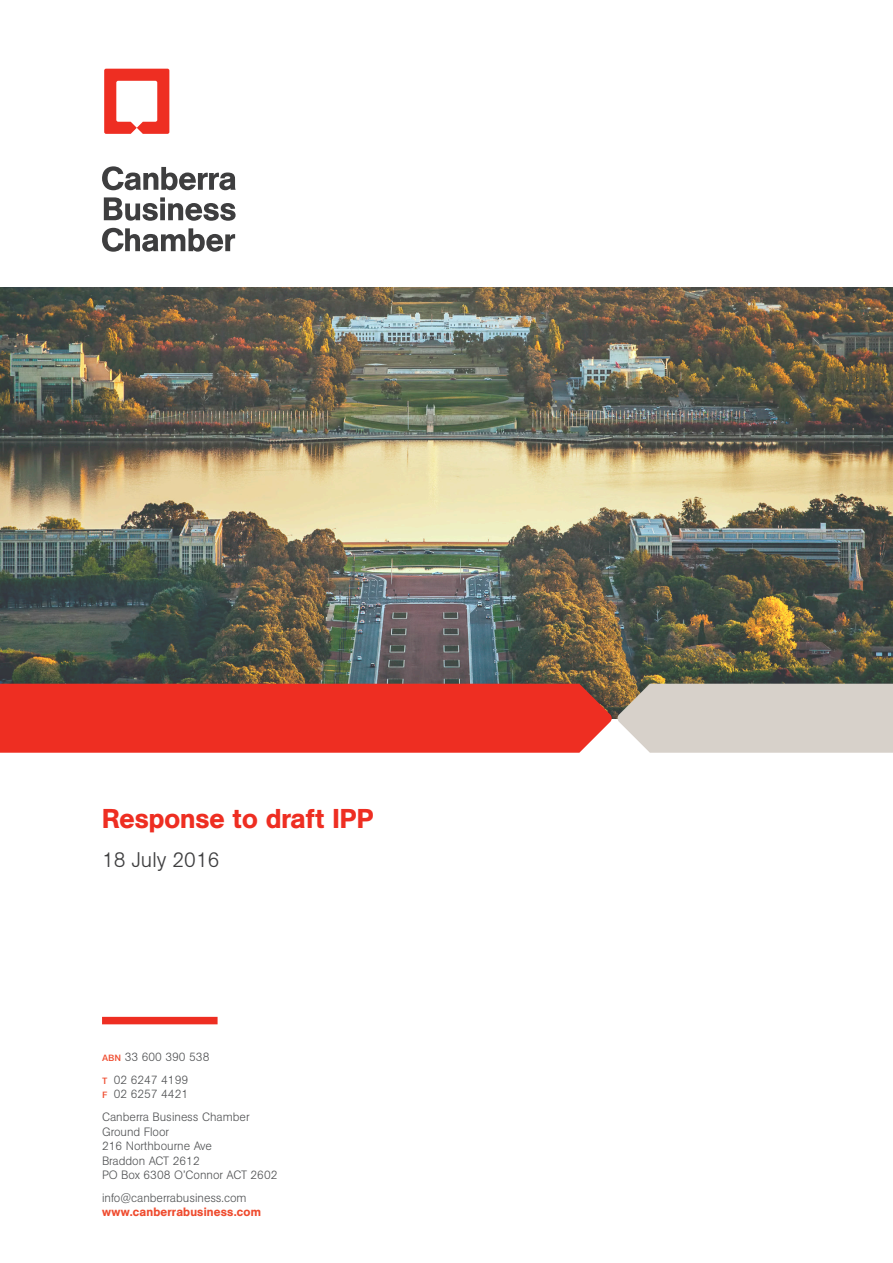
<style>
.page{position:relative;width:893px;height:1263px;background:#fff}
.page>*{position:absolute;margin:0;border:0;box-sizing:border-box;transform-origin:0 0}
.t1{font:500 27px "AG Book Pro";color:#ee2e22}
.t2{font:300 21px "AG Book Pro";color:#3e3e3f}
.Paragraph_Style_2{font:300 12px/14.4px "AG Book Pro";color:#545557}
.s1{font-weight:400;color:#ef4c2f}
.s2{font-weight:500;color:#ef4c2f}
</style>
<div class="page">
<img style="left:0;top:287px;width:893px;height:397px">
<svg style="left:0;top:684px;width:893px;height:69px;background:#e56358"></svg>
<svg style="left:104px;top:69px;width:65px;height:65px"></svg>
<svg style="left:102px;top:166px;width:134px;height:24px"></svg>
<svg style="left:104px;top:197px;width:132px;height:24px"></svg>
<svg style="left:102px;top:228px;width:133px;height:24px"></svg>
<div style="left:102px;top:1017px;width:116px;height:7px;background:#ee2e22"></div>
<p class="t1" style="left:102px;top:801px;width:273px">Response to draft IPP</p>
<p class="t2" style="left:102px;top:846px;width:119px">18 July 2016</p>
<p class="Paragraph_Style_2" style="left:102px;top:1049px;width:109px"><span class="s1">abn</span> 33 600 390 538</p>
<p class="Paragraph_Style_2" style="left:102px;top:1072px;width:88px"><span class="s1">t</span> 02 6247 4199 <span class="s1">f</span> 02 6257 4421</p>
<p class="Paragraph_Style_2" style="left:102px;top:1110px;width:149px">Canberra Business Chamber</p>
<p class="Paragraph_Style_2" style="left:102px;top:1124px;width:69px">Ground Floor</p>
<p class="Paragraph_Style_2" style="left:102px;top:1138px;width:111px">216 Northbourne Ave</p>
<p class="Paragraph_Style_2" style="left:102px;top:1153px;width:99px">Braddon ACT 2612</p>
<p class="Paragraph_Style_2" style="left:102px;top:1167px;width:177px">PO Box 6308 O’Connor ACT 2602</p>
<p class="Paragraph_Style_2" style="left:102px;top:1190px;width:160px">info@canberrabusiness.com <span class="s2">www.canberrabusiness.com</span></p>
</div>
